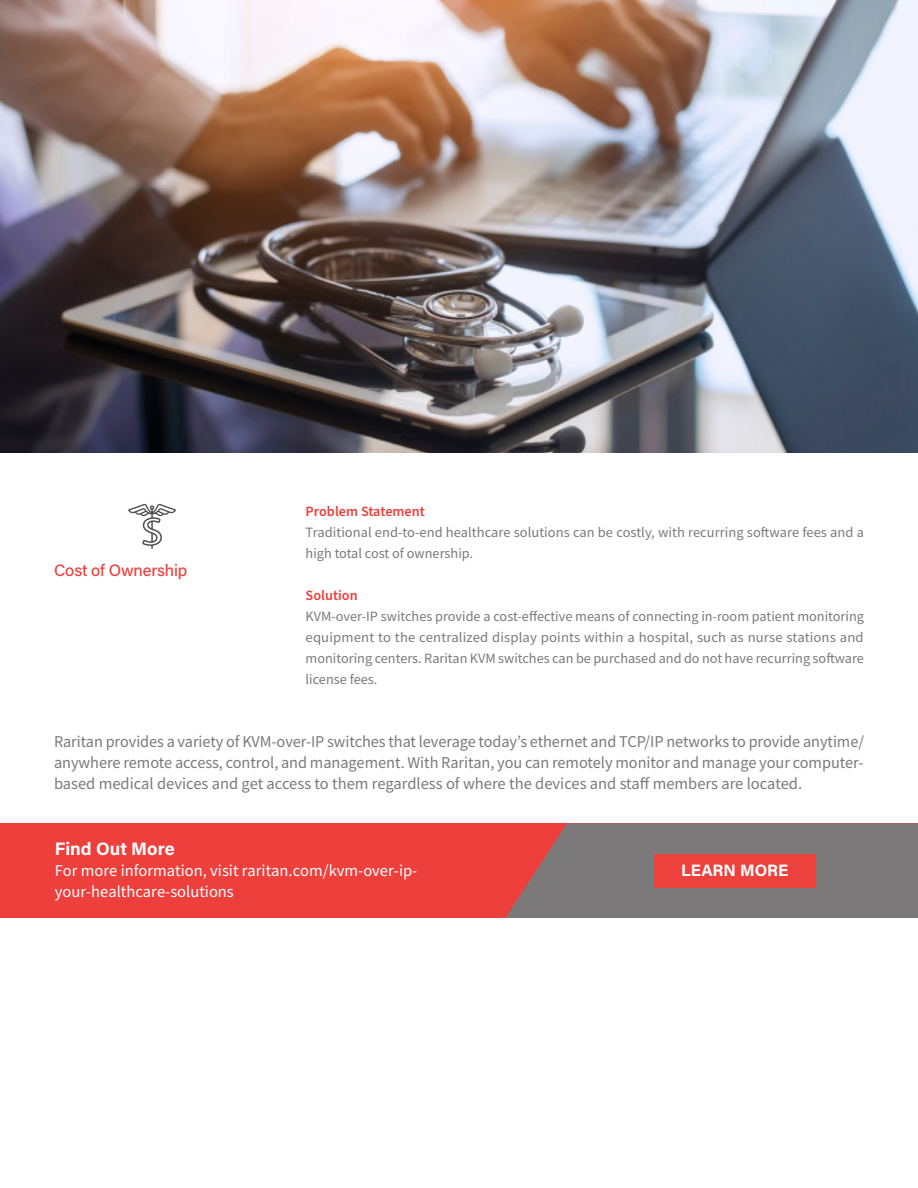
<style>
.page{position:relative;width:918px;height:1188px;background:#fff}
.page>*{position:absolute;margin:0;border:0;box-sizing:border-box;transform-origin:0 0}
.t1{font:700 18px "Acumin Pro";color:#fff}
.t2{font:16.5px/21px "Source Sans Pro";color:#7b7979;text-align:justify}
.t3{font:16.5px/20.5px "Source Sans Pro";color:#fff}
.t4{font:500 16.5px "Acumin Pro";letter-spacing:-.01em;color:#ed403d}
.t5{font:700 16.5px "Acumin Pro";color:#fff}
.t6{font:14.25px/21px "Source Sans Pro";color:#7b7979}
.t7{font:600 14.25px "Source Sans Pro";color:#ed403d}
</style>
<div class="page">
<div style="left:0;top:824px;width:918px;height:94px;background:#ed403d"></div>
<svg style="left:505px;top:824px;width:413px;height:94px;background:#847473"></svg>
<div style="left:654px;top:854px;width:162px;height:34px;background:#ec413d"></div>
<img style="left:0;top:0;width:918px;height:453px">
<svg style="left:128px;top:503px;width:48px;height:46px"></svg>
<p class="t4" style="left:54px;top:559px;width:135px">Cost of Ownership</p>
<p class="t7" style="left:306px;top:502px;width:121px">Problem Statement</p>
<p class="t6" style="left:306px;top:522px;width:560px">Traditional end-to-end healthcare solutions can be costly, with recurring software fees and a high total cost of ownership.</p>
<p class="t7" style="left:306px;top:586px;width:54px">Solution</p>
<p class="t6" style="left:306px;top:606px;width:560px;text-align:justify">KVM-over-IP switches provide a cost-effective means of connecting in-room patient monitoring equipment to the centralized display points within a hospital, such as nurse stations and monitoring centers. Raritan KVM switches can be purchased and do not have recurring software license fees.</p>
<p class="t2" style="left:54px;top:731px;width:812px">Raritan provides a variety of KVM-over-IP switches that leverage today’s ethernet and TCP/IP networks to provide anytime/ anywhere remote access, control, and management. With Raritan, you can remotely monitor and manage your computer&shy;based medical devices and get access to them regardless of where the devices and staff members are located.</p>
<p class="t1" style="left:55px;top:836px;width:122px">Find Out More</p>
<p class="t3" style="left:55px;top:860px;width:364px">For more information, visit raritan.com/kvm-over-ip&shy;your-healthcare-solutions</p>
<p class="t5" style="left:681px;top:859px;width:109px">LEARN MORE</p>
</div>
